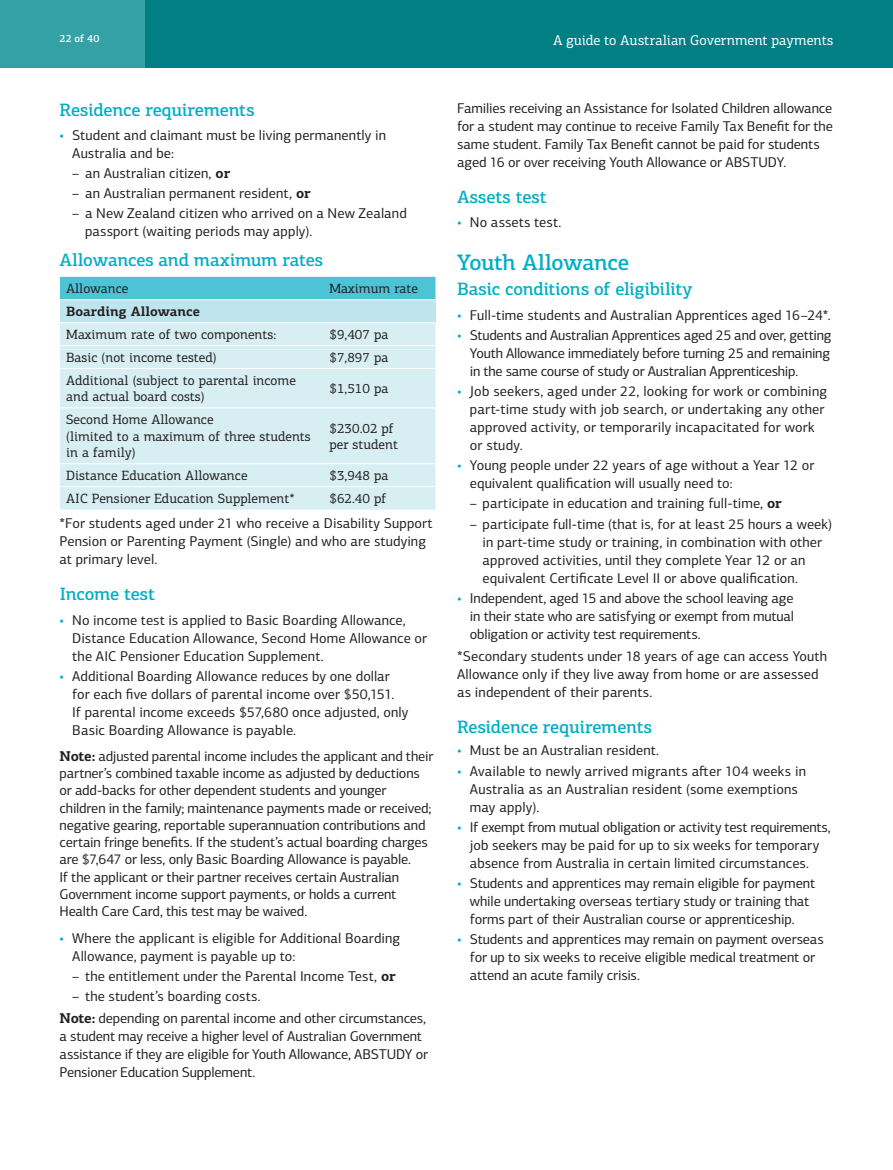
<style>
.page{position:relative;width:893px;height:1170px;background:#fff}
.page>*{position:absolute;margin:0;border:0;box-sizing:border-box;transform-origin:0 0}
.t1{font:500 22.5px "PF Centro Slab Pro";letter-spacing:-.015em;color:#00aec5}
.t2{font:500 18px "PF Centro Slab Pro";letter-spacing:-.01em;color:#00aec5}
.t3{font:14.25px/18px "PF Centro Sans Pro";letter-spacing:-.005em;color:#231f20}
.t4{font:14.25px "PF Centro Slab Pro";color:#fff}
.t5{font:13.5px/16.5px "PF Centro Slab Pro";color:#231f20}
.t6{font:700 13.5px "PF Centro Slab Pro";color:#231f20}
.t7{font:500 10.5px "PF Centro Slab Pro";color:#fff}
.s1{color:#00aec5}
.s2{font-family:"PF Centro Slab Pro";font-weight:700}
</style>
<div class="page">
<div style="left:0;top:0;width:893px;height:68px;background:#008084"></div>
<div style="left:0;top:0;width:145px;height:68px;background:#33a1a6"></div>
<div style="left:60px;top:277px;width:375px;height:22px;background:#4cc4d5"></div>
<div style="left:60px;top:300px;width:375px;height:22px;background:#bee5ed"></div>
<div style="left:60px;top:323px;width:375px;height:186px;background:#d7eff3"></div>
<hr style="left:60px;top:345px;width:263px;height:1px;background:#fff">
<hr style="left:323px;top:345px;width:112px;height:1px;background:#fff">
<hr style="left:60px;top:368px;width:263px;height:1px;background:#fff">
<hr style="left:323px;top:368px;width:112px;height:1px;background:#fff">
<hr style="left:60px;top:407px;width:263px;height:1px;background:#fff">
<hr style="left:323px;top:407px;width:112px;height:1px;background:#fff">
<hr style="left:60px;top:463px;width:263px;height:1px;background:#fff">
<hr style="left:323px;top:463px;width:112px;height:1px;background:#fff">
<hr style="left:60px;top:486px;width:263px;height:1px;background:#fff">
<hr style="left:323px;top:486px;width:112px;height:1px;background:#fff">
<p class="t7" style="left:60px;top:32px;width:41px">22 of 40</p>
<p class="t4" style="left:553px;top:31px;width:282px">A guide to Australian Government payments</p>
<p class="t2" style="left:60px;top:98px;width:197px">Residence requirements</p>
<p class="t3" style="left:72px;top:126px;width:315px;text-indent:-13px"><span class="s1">•</span> Student and claimant must be living permanently in<br>Australia and be:</p>
<p class="t3" style="left:72px;top:164px;width:160px">– an Australian citizen, <span class="s2">or</span></p>
<p class="t3" style="left:72px;top:184px;width:240px">– an Australian permanent resident, <span class="s2">or</span></p>
<p class="t3" style="left:85px;top:204px;width:323px;text-indent:-13px">– a New Zealand citizen who arrived on a New Zealand passport (waiting periods may apply).</p>
<p class="t2" style="left:60px;top:249px;width:265px">Allowances and maximum rates</p>
<p class="t5" style="left:66px;top:280px;width:64px">Allowance</p>
<p class="t5" style="left:330px;top:280px;width:90px">Maximum rate</p>
<p class="t6" style="left:66px;top:303px;width:135px">Boarding Allowance</p>
<p class="t5" style="left:66px;top:326px;width:211px">Maximum rate of two components:</p>
<p class="t5" style="left:330px;top:326px;width:60px">$9,407 pa</p>
<p class="t5" style="left:66px;top:349px;width:152px">Basic (not income tested)</p>
<p class="t5" style="left:330px;top:349px;width:60px">$7,897 pa</p>
<p class="t5" style="left:66px;top:372px;width:231px">Additional (subject to parental income and actual board costs)</p>
<p class="t5" style="left:330px;top:380px;width:60px">$1,510 pa</p>
<p class="t5" style="left:66px;top:411px;width:246px">Second Home Allowance<br>(limited to a maximum of three students in a family)</p>
<p class="t5" style="left:330px;top:419px;width:70px">$230.02 pf per student</p>
<p class="t5" style="left:66px;top:467px;width:183px">Distance Education Allowance</p>
<p class="t5" style="left:330px;top:467px;width:60px">$3,948 pa</p>
<p class="t5" style="left:66px;top:490px;width:230px">AIC Pensioner Education Supplement*</p>
<p class="t5" style="left:330px;top:490px;width:58px">$62.40 pf</p>
<p class="t3" style="left:60px;top:514px;width:375px">*For students aged under 21 who receive a Disability Support<br>Pension or Parenting Payment (Single) and who are studying at primary level.</p>
<p class="t2" style="left:60px;top:583px;width:97px">Income test</p>
<p class="t3" style="left:72px;top:611px;width:356px;text-indent:-13px"><span class="s1">•</span> No income test is applied to Basic Boarding Allowance,<br>Distance Education Allowance, Second Home Allowance or the AIC Pensioner Education Supplement.</p>
<p class="t3" style="left:72px;top:667px;width:338px;text-indent:-13px"><span class="s1">•</span> Additional Boarding Allowance reduces by one dollar for each five dollars of parental income over $50,151.<br>If parental income exceeds $57,680 once adjusted, only Basic Boarding Allowance is payable.</p>
<p class="t3" style="left:60px;top:747px;width:375px;line-height:17.2px"><span class="s2">Note:</span> adjusted parental income includes the applicant and their partner’s combined taxable income as adjusted by deductions or add-backs for other dependent students and younger children in the family; maintenance payments made or received; negative gearing, reportable superannuation contributions and certain fringe benefits. If the student’s actual boarding charges are $7,647 or less, only Basic Boarding Allowance is payable.<br>If the applicant or their partner receives certain Australian Government income support payments, or holds a current Health Care Card, this test may be waived.</p>
<p class="t3" style="left:72px;top:928px;width:329px;text-indent:-13px"><span class="s1">•</span> Where the applicant is eligible for Additional Boarding<br>Allowance, payment is payable up to:</p>
<p class="t3" style="left:72px;top:966px;width:325px">– the entitlement under the Parental Income Test, <span class="s2">or</span></p>
<p class="t3" style="left:60px;top:984px;width:368px;line-height:22.2px;text-indent:13px">– the student’s boarding costs.<br><span class="s2">Note:</span> depending on parental income and other circumstances,</p>
<p class="t3" style="left:60px;top:1027px;width:370px">a student may receive a higher level of Australian Government assistance if they are eligible for Youth Allowance, ABSTUDY or<br>Pensioner Education Supplement.</p>
<p class="t3" style="left:457px;top:99px;width:377px">Families receiving an Assistance for Isolated Children allowance for a student may continue to receive Family Tax Benefit for the same student. Family Tax Benefit cannot be paid for students aged 16 or over receiving Youth Allowance or ABSTUDY.</p>
<p class="t2" style="left:457px;top:186px;width:91px">Assets test</p>
<p class="t3" style="left:457px;top:213px;width:106px"><span class="s1">•</span> No assets test.</p>
<h1 class="t1" style="left:457px;top:248px;width:174px">Youth Allowance</h1>
<p class="t2" style="left:457px;top:278px;width:237px">Basic conditions of eligibility</p>
<p class="t3" style="left:457px;top:306px;width:375px"><span class="s1">•</span> Full-time students and Australian Apprentices aged 16–24*.</p>
<p class="t3" style="left:470px;top:326px;width:363px;text-align:justify;text-indent:-13px"><span class="s1">•</span> Students and Australian Apprentices aged 25 and over, getting Youth Allowance immediately before turning 25 and remaining in the same course of study or Australian Apprenticeship.</p>
<p class="t3" style="left:470px;top:382px;width:359px;text-indent:-13px"><span class="s1">•</span> Job seekers, aged under 22, looking for work or combining part-time study with job search, or undertaking any other approved activity, or temporarily incapacitated for work or study.</p>
<p class="t3" style="left:470px;top:456px;width:346px;text-indent:-13px"><span class="s1">•</span> Young people under 22 years of age without a Year 12 or equivalent qualification will usually need to:</p>
<p class="t3" style="left:470px;top:494px;width:313px">– participate in education and training full-time, <span class="s2">or</span></p>
<p class="t3" style="left:483px;top:514px;width:351px;text-indent:-13px">– participate full-time (that is, for at least 25 hours a week) in part-time study or training, in combination with other approved activities, until they complete Year 12 or an equivalent Certificate Level II or above qualification.</p>
<p class="t3" style="left:470px;top:588px;width:326px;text-align:justify;text-indent:-13px"><span class="s1">•</span> Independent, aged 15 and above the school leaving age in their state who are satisfying or exempt from mutual obligation or activity test requirements.</p>
<p class="t3" style="left:457px;top:647px;width:371px">*Secondary students under 18 years of age can access Youth<br>Allowance only if they live away from home or are assessed as independent of their parents.</p>
<p class="t2" style="left:457px;top:715px;width:197px">Residence requirements</p>
<p class="t3" style="left:457px;top:741px;width:204px"><span class="s1">•</span> Must be an Australian resident.</p>
<p class="t3" style="left:470px;top:761px;width:338px;text-indent:-13px"><span class="s1">•</span> Available to newly arrived migrants after 104 weeks in<br>Australia as an Australian resident (some exemptions may apply).</p>
<p class="t3" style="left:470px;top:817px;width:362px;text-indent:-13px"><span class="s1">•</span> If exempt from mutual obligation or activity test requirements, job seekers may be paid for up to six weeks for temporary absence from Australia in certain limited circumstances.</p>
<p class="t3" style="left:457px;top:874px;width:360px;text-align:center"><span class="s1">•</span> Students and apprentices may remain eligible for payment while undertaking overseas tertiary study or training that forms part of their Australian course or apprenticeship.</p>
<p class="t3" style="left:470px;top:930px;width:355px;text-indent:-13px"><span class="s1">•</span> Students and apprentices may remain on payment overseas for up to six weeks to receive eligible medical treatment or attend an acute family crisis.</p>
</div>
